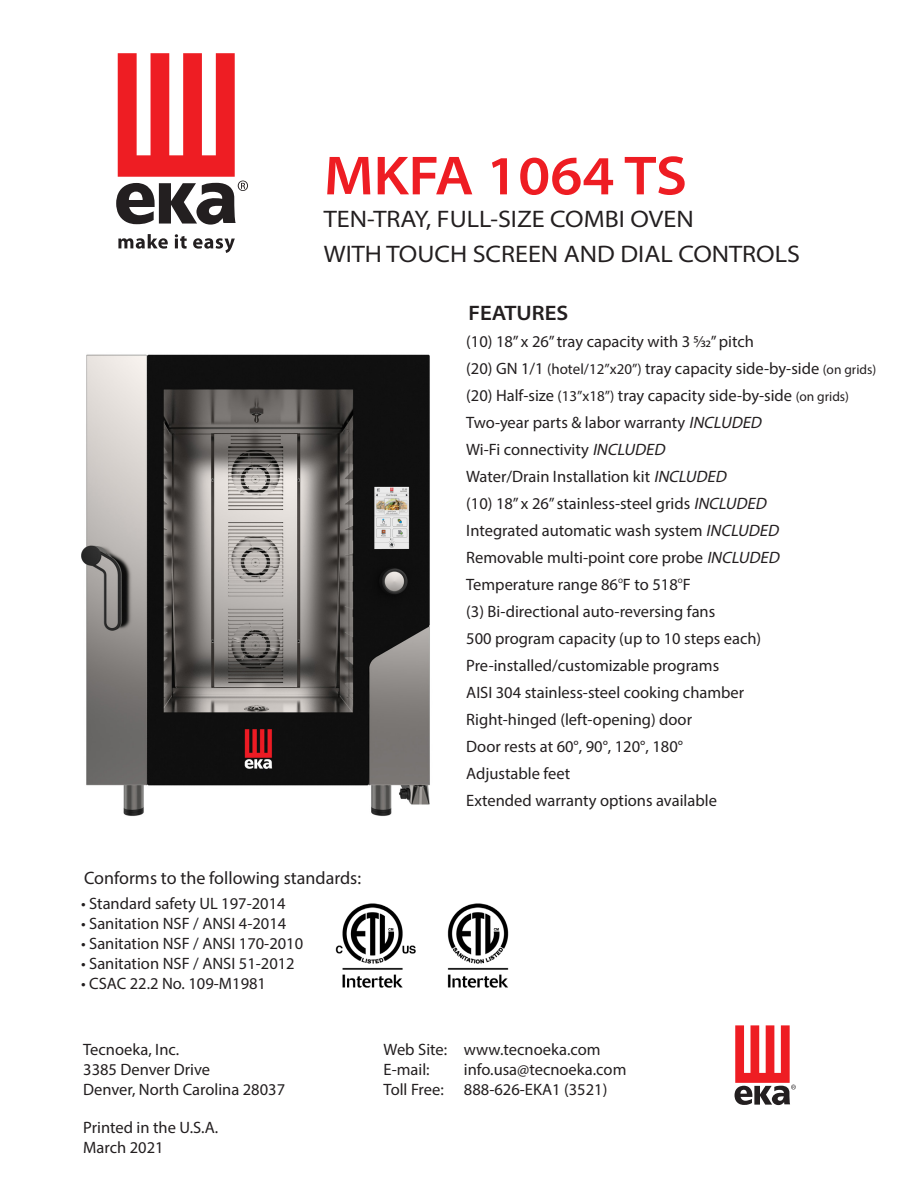
<style>
.page{position:relative;width:918px;height:1188px;background:#fff}
.page>*{position:absolute;margin:0;border:0;box-sizing:border-box;transform-origin:0 0}
.t1{font:600 semi-expanded 55.5px "Myriad Pro";color:#ee1d23}
.t2{font:semi-expanded 24px "Myriad Pro";color:#231f20}
.t3{font:600 semi-expanded 21px "Myriad Pro";color:#231f20}
.t4{font:18px "Myriad Pro";color:#231f20}
.t5{font:16.5px/19.8px "Myriad Pro";color:#231f20}
.t6{font:9px "Myriad Pro";color:#231f20}
.s1{font-size:15px}
.s2{font-size:13.5px}
.s3{font-style:italic}
</style>
<div class="page">
<svg style="left:116px;top:53px;width:132px;height:172px"></svg>
<svg style="left:118px;top:234px;width:50px;height:15px"></svg>
<svg style="left:175px;top:234px;width:12px;height:15px"></svg>
<svg style="left:193px;top:238px;width:42px;height:15px"></svg>
<svg style="left:735px;top:1025px;width:61px;height:80px"></svg>
<img style="left:335px;top:903px;width:174px;height:85px">
<img style="left:81px;top:354px;width:349px;height:462px">
<p class="t1" style="left:324px;top:140px;width:365px">MKFA 1064 TS</p>
<p class="t2" style="left:324px;top:204px;width:371px">TEN-TRAY, FULL-SIZE COMBI OVEN</p>
<p class="t2" style="left:324px;top:239px;width:478px">WITH TOUCH SCREEN AND DIAL CONTROLS</p>
<p class="t3" style="left:468px;top:300px;width:102px">FEATURES</p>
<p class="t4" style="left:84px;top:867px;width:279px">Conforms to the following standards:</p>
<p class="t5" style="left:81px;top:894px;width:206px">• Standard safety UL 197-2014</p>
<p class="t5" style="left:81px;top:913px;width:207px">• Sanitation NSF / ANSI 4-2014</p>
<p class="t5" style="left:81px;top:933px;width:224px">• Sanitation NSF / ANSI 170-2010</p>
<p class="t5" style="left:81px;top:953px;width:215px">• Sanitation NSF / ANSI 51-2012</p>
<p class="t5" style="left:81px;top:973px;width:187px">• CSAC 22.2 No. 109-M1981</p>
<p class="t5" style="left:466px;top:331px;width:289px">(10) 18” x 26” tray capacity with 3 5/32” pitch</p>
<p class="t5" style="left:466px;top:358px;width:412px">(20) GN 1/1 <span class="s1">(hotel/12”x20”)</span> tray capacity side-by-side <span class="s2">(on grids)</span></p>
<p class="t5" style="left:466px;top:385px;width:384px">(20) Half-size <span class="s1">(13”x18”)</span> tray capacity side-by-side <span class="s2">(on grids)</span></p>
<p class="t5" style="left:466px;top:412px;width:300px">Two-year parts &amp; labor warranty <span class="s3">INCLUDED</span></p>
<p class="t5" style="left:466px;top:439px;width:204px">Wi-Fi connectivity <span class="s3">INCLUDED</span></p>
<p class="t5" style="left:466px;top:466px;width:265px">Water/Drain Installation kit <span class="s3">INCLUDED</span></p>
<p class="t5" style="left:466px;top:493px;width:305px">(10) 18” x 26” stainless-steel grids <span class="s3">INCLUDED</span></p>
<p class="t5" style="left:466px;top:520px;width:317px">Integrated automatic wash system <span class="s3">INCLUDED</span></p>
<p class="t5" style="left:466px;top:547px;width:318px">Removable multi-point core probe <span class="s3">INCLUDED</span></p>
<p class="t5" style="left:466px;top:574px;width:226px">Temperature range 86 F to 518 F</p>
<p class="t6" style="left:618px;top:574px;width:6px">o</p>
<p class="t6" style="left:678px;top:574px;width:6px">o</p>
<p class="t5" style="left:466px;top:601px;width:251px">(3) Bi-directional auto-reversing fans</p>
<p class="t5" style="left:466px;top:628px;width:297px">500 program capacity (up to 10 steps each)</p>
<p class="t5" style="left:466px;top:655px;width:255px">Pre-installed/customizable programs</p>
<p class="t5" style="left:466px;top:682px;width:280px">AISI 304 stainless-steel cooking chamber</p>
<p class="t5" style="left:466px;top:709px;width:227px">Right-hinged (left-opening) door</p>
<p class="t5" style="left:466px;top:736px;width:218px">Door rests at 60°, 90°, 120°, 180°</p>
<p class="t5" style="left:466px;top:763px;width:105px">Adjustable feet</p>
<p class="t5" style="left:466px;top:790px;width:252px">Extended warranty options available</p>
<p class="t5" style="left:83px;top:1040px;width:203px">Tecnoeka, Inc.<br>3385 Denver Drive<br>Denver, North Carolina 28037</p>
<p class="t5" style="left:384px;top:1040px;width:65px">Web Site:<br>E-mail:<br>Toll Free:</p>
<p class="t5" style="left:464px;top:1040px;width:164px">www.tecnoeka.com info.usa@tecnoeka.com<br>888-626-EKA1 (3521)</p>
<p class="t5" style="left:83px;top:1117px;width:136px">Printed in the U.S.A.<br>March 2021</p>
</div>
